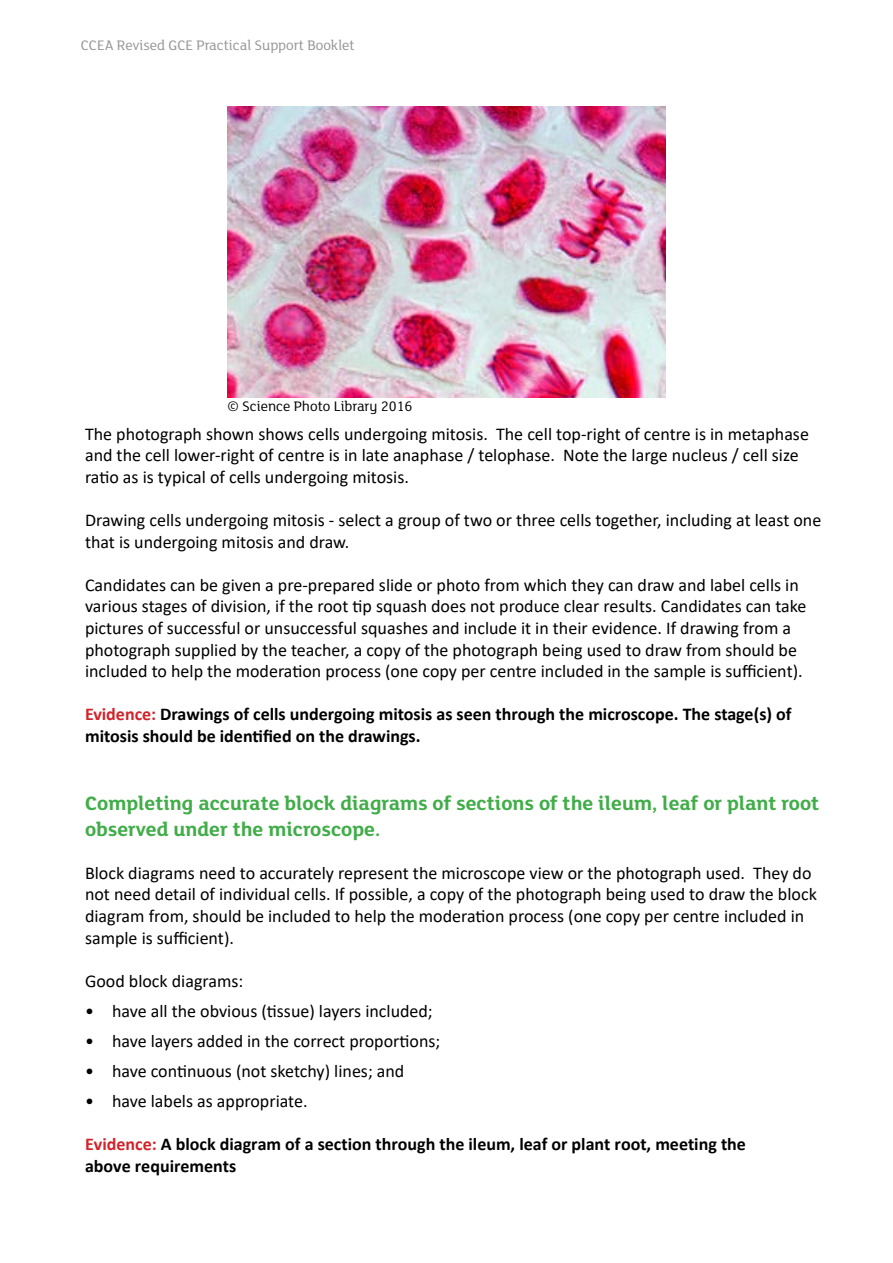
<style>
.page{position:relative;width:893px;height:1263px;background:#fff}
.page>*{position:absolute;margin:0;border:0;box-sizing:border-box;transform-origin:0 0}
.t1{font:700 21px/25.2px "FS Lola";color:#41ad49}
.t2{font:18px/21.6px "Calibri";color:#000}
.t3{font:700 18px/21.6px "Calibri";color:#000}
.t4{font:15px "FS Lola";color:#939598}
.t5{font:15px "FS Lola";color:#000}
.s1{color:#d2232a}
</style>
<div class="page">
<img style="left:227px;top:106px;width:438px;height:291px">
<p class="t4" style="left:81px;top:35px;width:275px">CCEA Revised GCE Practical Support Booklet</p>
<p class="t5" style="left:227px;top:396px;width:186px">© Science Photo Library 2016</p>
<p class="t2" style="left:85px;top:422px;width:725px">The photograph shown shows cells undergoing mitosis. The cell top-right of centre is in metaphase and the cell lower-right of centre is in late anaphase / telophase. Note the large nucleus / cell size ratio as is typical of cells undergoing mitosis.</p>
<p class="t2" style="left:85px;top:509px;width:738px">Drawing cells undergoing mitosis - select a group of two or three cells together, including at least one that is undergoing mitosis and draw.</p>
<p class="t2" style="left:85px;top:573px;width:723px">Candidates can be given a pre-prepared slide or photo from which they can draw and label cells in various stages of division, if the root tip squash does not produce clear results. Candidates can take pictures of successful or unsuccessful squashes and include it in their evidence. If drawing from a photograph supplied by the teacher, a copy of the photograph being used to draw from should be included to help the moderation process (one copy per centre included in the sample is sufficient).</p>
<p class="t3" style="left:85px;top:703px;width:708px"><span class="s1">Evidence:</span> Drawings of cells undergoing mitosis as seen through the microscope. The stage(s) of mitosis should be identified on the drawings.</p>
<p class="t1" style="left:85px;top:790px;width:736px">Completing accurate block diagrams of sections of the ileum, leaf or plant root observed under the microscope.</p>
<p class="t2" style="left:85px;top:861px;width:733px">Block diagrams need to accurately represent the microscope view or the photograph used. They do not need detail of individual cells. If possible, a copy of the photograph being used to draw the block diagram from, should be included to help the moderation process (one copy per centre included in sample is sufficient).</p>
<p class="t2" style="left:85px;top:969px;width:160px">Good block diagrams:</p>
<p class="t2" style="left:85px;top:1000px;width:349px">• have all the obvious (tissue) layers included;</p>
<p class="t2" style="left:85px;top:1030px;width:357px">• have layers added in the correct proportions;</p>
<p class="t2" style="left:85px;top:1060px;width:321px">• have continuous (not sketchy) lines; and</p>
<p class="t2" style="left:85px;top:1090px;width:224px">• have labels as appropriate.</p>
<p class="t3" style="left:85px;top:1133px;width:662px"><span class="s1">Evidence:</span> A block diagram of a section through the ileum, leaf or plant root, meeting the above requirements</p>
</div>
